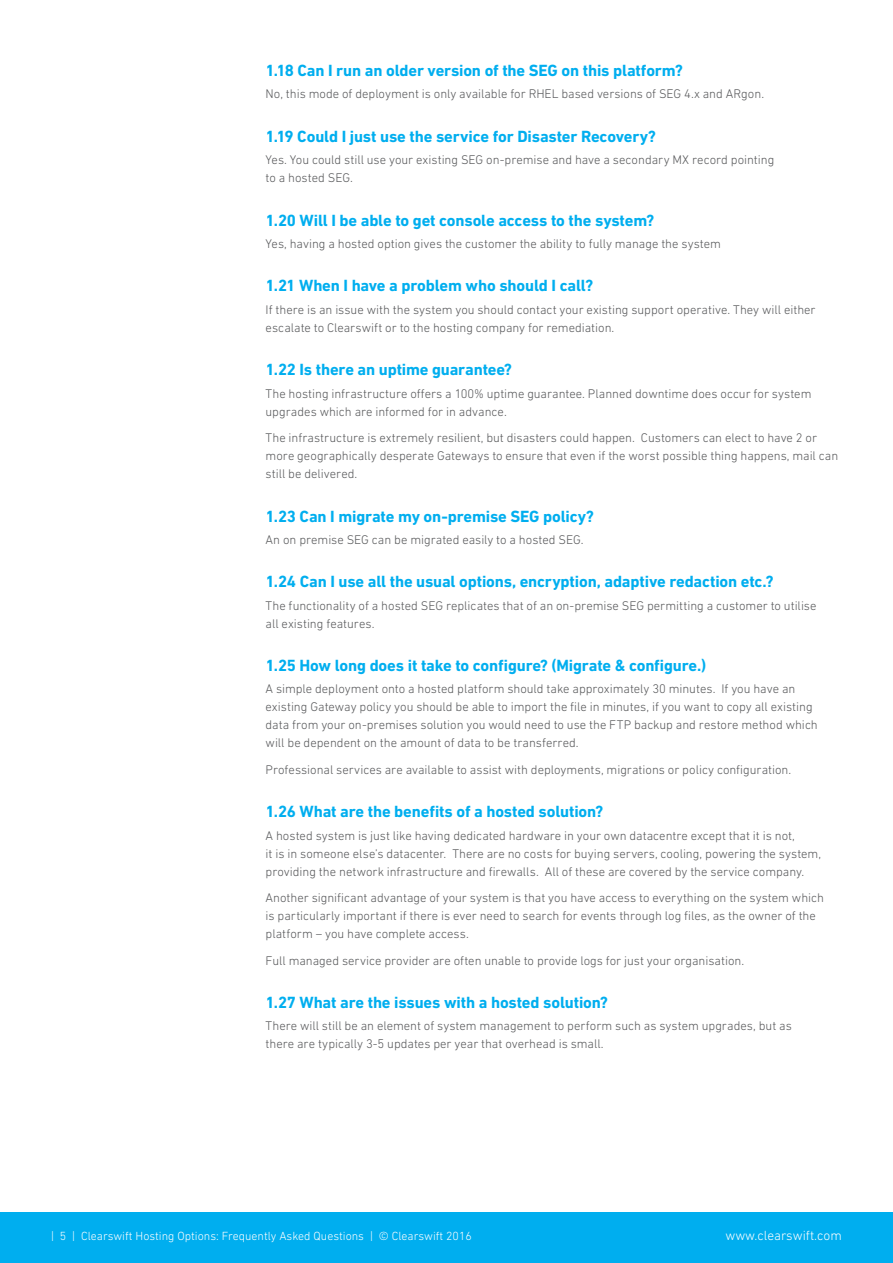
<style>
.page{position:relative;width:893px;height:1263px;background:#fff}
.page>*{position:absolute;margin:0;border:0;box-sizing:border-box;transform-origin:0 0}
.t1{font:700 16.5px "DIN Next LT Pro";letter-spacing:-.01em;color:#00aeef}
.t2{font:300 13.5px "DIN Next LT Pro";color:#fff}
.t3{font:300 12.75px/18px "DIN Next LT Pro";color:#57585a}
.t4{font:300 12px "DIN Next LT Pro";color:#fff}
</style>
<div class="page">
<div style="left:0;top:1212px;width:893px;height:51px;background:#00aeef"></div>
<p class="t1" style="left:266px;top:61px;width:419px">1.18 Can I run an older version of the SEG on this platform?</p>
<p class="t3" style="left:266px;top:85px;width:500px">No, this mode of deployment is only available for RHEL based versions of SEG 4.x and ARgon.</p>
<p class="t1" style="left:266px;top:127px;width:392px">1.19 Could I just use the service for Disaster Recovery?</p>
<p class="t3" style="left:266px;top:151px;width:510px">Yes. You could still use your existing SEG on-premise and have a secondary MX record pointing to a hosted SEG.</p>
<p class="t1" style="left:266px;top:210px;width:390px">1.20 Will I be able to get console access to the system?</p>
<p class="t3" style="left:266px;top:234px;width:457px">Yes, having a hosted option gives the customer the ability to fully manage the system</p>
<p class="t1" style="left:266px;top:276px;width:329px">1.21 When I have a problem who should I call?</p>
<p class="t3" style="left:266px;top:300px;width:552px">If there is an issue with the system you should contact your existing support operative. They will either escalate to Clearswift or to the hosting company for remediation.</p>
<p class="t1" style="left:266px;top:360px;width:248px">1.22 Is there an uptime guarantee?</p>
<p class="t3" style="left:266px;top:384px;width:547px">The hosting infrastructure offers a 100% uptime guarantee. Planned downtime does occur for system upgrades which are informed for in advance.</p>
<p class="t3" style="left:266px;top:428px;width:574px">The infrastructure is extremely resilient, but disasters could happen. Customers can elect to have 2 or more geographically desperate Gateways to ensure that even if the worst possible thing happens, mail can still be delivered.</p>
<p class="t1" style="left:266px;top:506px;width:330px">1.23 Can I migrate my on-premise SEG policy?</p>
<p class="t3" style="left:266px;top:530px;width:319px">An on premise SEG can be migrated easily to a hosted SEG.</p>
<p class="t1" style="left:266px;top:572px;width:510px">1.24 Can I use all the usual options, encryption, adaptive redaction etc.?</p>
<p class="t3" style="left:266px;top:596px;width:552px">The functionality of a hosted SEG replicates that of an on-premise SEG permitting a customer to utilise all existing features.</p>
<p class="t1" style="left:266px;top:656px;width:442px">1.25 How long does it take to configure? (Migrate &amp; configure.)</p>
<p class="t3" style="left:266px;top:680px;width:554px">A simple deployment onto a hosted platform should take approximately 30 minutes. If you have an existing Gateway policy you should be able to import the file in minutes, if you want to copy all existing data from your on-premises solution you would need to use the FTP backup and restore method which will be dependent on the amount of data to be transferred.</p>
<p class="t3" style="left:266px;top:760px;width:527px">Professional services are available to assist with deployments, migrations or policy configuration.</p>
<p class="t1" style="left:266px;top:802px;width:339px">1.26 What are the benefits of a hosted solution?</p>
<p class="t3" style="left:266px;top:826px;width:557px">A hosted system is just like having dedicated hardware in your own datacentre except that it is not,<br>it is in someone else’s datacenter. There are no costs for buying servers, cooling, powering the system, providing the network infrastructure and firewalls. All of these are covered by the service company.</p>
<p class="t3" style="left:266px;top:889px;width:560px">Another significant advantage of your system is that you have access to everything on the system which is particularly important if there is ever need to search for events through log files, as the owner of the platform – you have complete access.</p>
<p class="t3" style="left:266px;top:951px;width:480px">Full managed service provider are often unable to provide logs for just your organisation.</p>
<p class="t1" style="left:266px;top:993px;width:344px">1.27 What are the issues with a hosted solution?</p>
<p class="t3" style="left:266px;top:1017px;width:528px">There will still be an element of system management to perform such as system upgrades, but as there are typically 3-5 updates per year that overhead is small.</p>
<p class="t4" style="left:51px;top:1229px;width:422px">| 5 | Clearswift Hosting Options: Frequently Asked Questions | © Clearswift 2016</p>
<p class="t2" style="left:725px;top:1227px;width:118px">www.clearswift.com</p>
</div>
